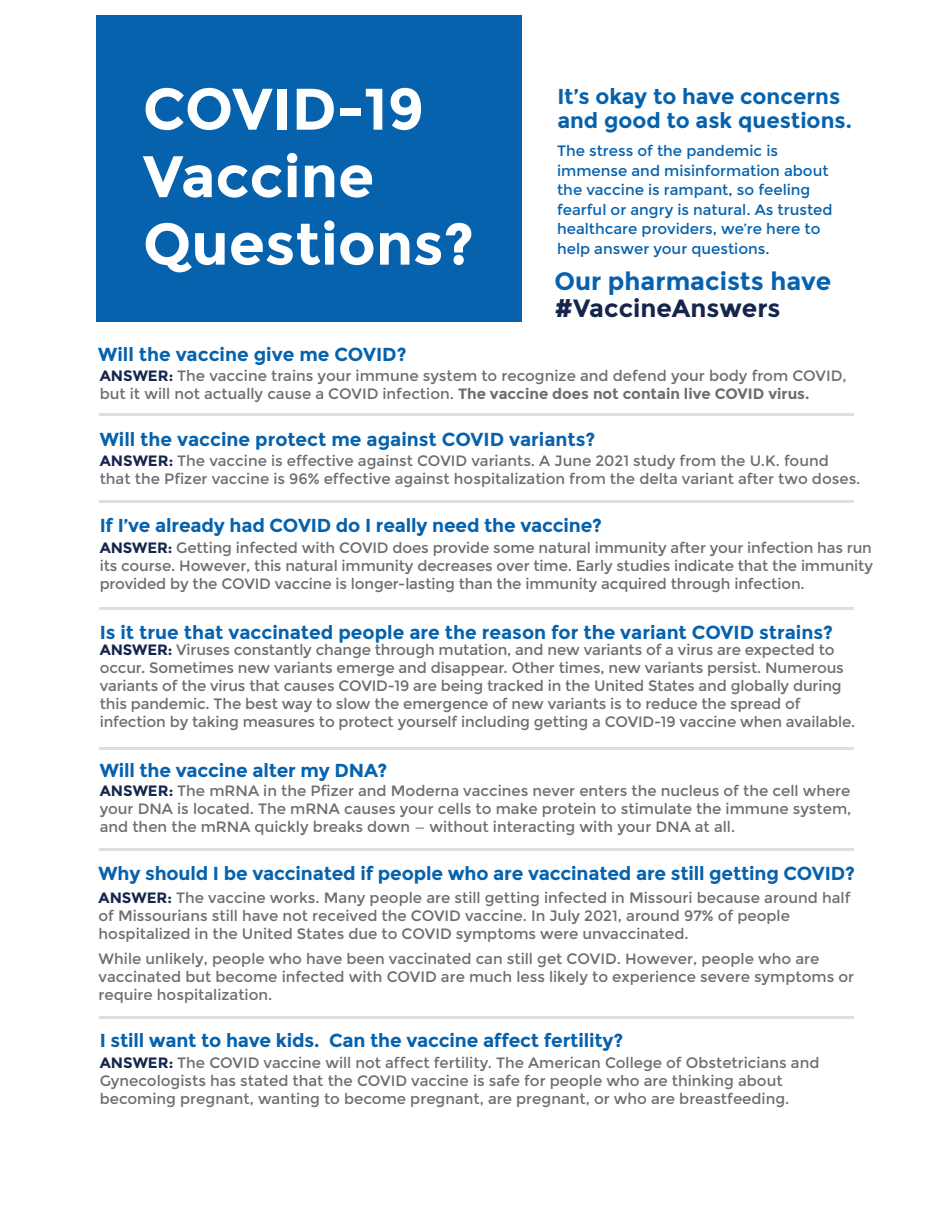
<style>
.page{position:relative;width:945px;height:1215px;background:#fff}
.page>*{position:absolute;margin:0;border:0;box-sizing:border-box;transform-origin:0 0}
.t1{font:700 58.5px/67.5px "Montserrat";color:#fff}
.t2{font:700 25.05px "Montserrat";color:#0662ad}
.t3{font:700 25.05px "Montserrat";color:#16254c}
.t4{font:700 21.6px/23.9px "Montserrat";color:#0662ad}
.t5{font:700 18.75px "Montserrat";letter-spacing:-.01em;color:#0662ad}
.t6{font:15px/18px "Montserrat";color:#6d6e71}
.t7{font:15px/19.5px "Montserrat";color:#0662ad}
.s1{font-weight:700;color:#16254c}
.s2{font-weight:700}
</style>
<div class="page">
<div style="left:97px;top:15px;width:425px;height:307px;background:#0662ad"></div>
<hr style="left:100px;top:413px;width:754px;height:3px;background:#dedfe0">
<hr style="left:100px;top:500px;width:754px;height:3px;background:#dedfe0">
<hr style="left:100px;top:607px;width:754px;height:3px;background:#dedfe0">
<hr style="left:100px;top:848px;width:754px;height:3px;background:#dedfe0">
<hr style="left:100px;top:747px;width:754px;height:3px;background:#dedfe0">
<hr style="left:100px;top:1016px;width:754px;height:3px;background:#dedfe0">
<h1 class="t1" style="left:143px;top:76px;width:333px">COVID-19<br>Vaccine<br>Questions?</h1>
<h3 class="t4" style="left:557px;top:84px;width:296px">It’s okay to have concerns and good to ask questions.</h3>
<p class="t7" style="left:557px;top:142px;width:277px">The stress of the pandemic is immense and misinformation about the vaccine is rampant, so feeling fearful or angry is natural. As trusted healthcare providers, we’re here to help answer your questions.</p>
<h2 class="t2" style="left:554px;top:266px;width:278px">Our pharmacists have</h2>
<h2 class="t3" style="left:554px;top:293px;width:228px">#VaccineAnswers</h2>
<p class="t5" style="left:98px;top:343px;width:310px">Will the vaccine give me COVID?</p>
<p class="t6" style="left:100px;top:367px;width:749px"><span class="s1">ANSWER:</span> The vaccine trains your immune system to recognize and defend your body from COVID, but it will not actually cause a COVID infection. <span class="s2">The vaccine does not contain live COVID virus.</span></p>
<p class="t5" style="left:100px;top:428px;width:497px">Will the vaccine protect me against COVID variants?</p>
<p class="t6" style="left:100px;top:452px;width:762px"><span class="s1">ANSWER:</span> The vaccine is effective against COVID variants. A June 2021 study from the U.K. found that the Pfizer vaccine is 96% effective against hospitalization from the delta variant after two doses.</p>
<p class="t5" style="left:100px;top:515px;width:504px">If I’ve already had COVID do I really need the vaccine?</p>
<p class="t6" style="left:100px;top:539px;width:775px;text-align:justify"><span class="s1">ANSWER:</span> Getting infected with COVID does provide some natural immunity after your infection has run its course. However, this natural immunity decreases over time. Early studies indicate that the immunity provided by the COVID vaccine is longer-lasting than the immunity acquired through infection.</p>
<p class="t5" style="left:100px;top:621px;width:735px">Is it true that vaccinated people are the reason for the variant COVID strains?</p>
<p class="t6" style="left:100px;top:641px;width:757px"><span class="s1">ANSWER:</span> Viruses constantly change through mutation, and new variants of a virus are expected to occur. Sometimes new variants emerge and disappear. Other times, new variants persist. Numerous variants of the virus that causes COVID-19 are being tracked in the United States and globally during this pandemic. The best way to slow the emergence of new variants is to reduce the spread of infection by taking measures to protect yourself including getting a COVID-19 vaccine when available.</p>
<p class="t5" style="left:100px;top:759px;width:289px">Will the vaccine alter my DNA?</p>
<p class="t6" style="left:100px;top:782px;width:753px;text-align:justify"><span class="s1">ANSWER:</span> The mRNA in the Pfizer and Moderna vaccines never enters the nucleus of the cell where your DNA is located. The mRNA causes your cells to make protein to stimulate the immune system, and then the mRNA quickly breaks down — without interacting with your DNA at all.</p>
<p class="t5" style="left:99px;top:862px;width:758px">Why should I be vaccinated if people who are vaccinated are still getting COVID?</p>
<p class="t6" style="left:99px;top:888px;width:754px"><span class="s1">ANSWER:</span> The vaccine works. Many people are still getting infected in Missouri because around half of Missourians still have not received the COVID vaccine. In July 2021, around 97% of people hospitalized in the United States due to COVID symptoms were unvaccinated.</p>
<p class="t6" style="left:99px;top:950px;width:757px">While unlikely, people who have been vaccinated can still get COVID. However, people who are vaccinated but become infected with COVID are much less likely to experience severe symptoms or require hospitalization.</p>
<p class="t5" style="left:100px;top:1029px;width:525px">I still want to have kids. Can the vaccine affect fertility?</p>
<p class="t6" style="left:100px;top:1054px;width:721px"><span class="s1">ANSWER:</span> The COVID vaccine will not affect fertility. The American College of Obstetricians and<br>Gynecologists has stated that the COVID vaccine is safe for people who are thinking about becoming pregnant, wanting to become pregnant, are pregnant, or who are breastfeeding.</p>
</div>
